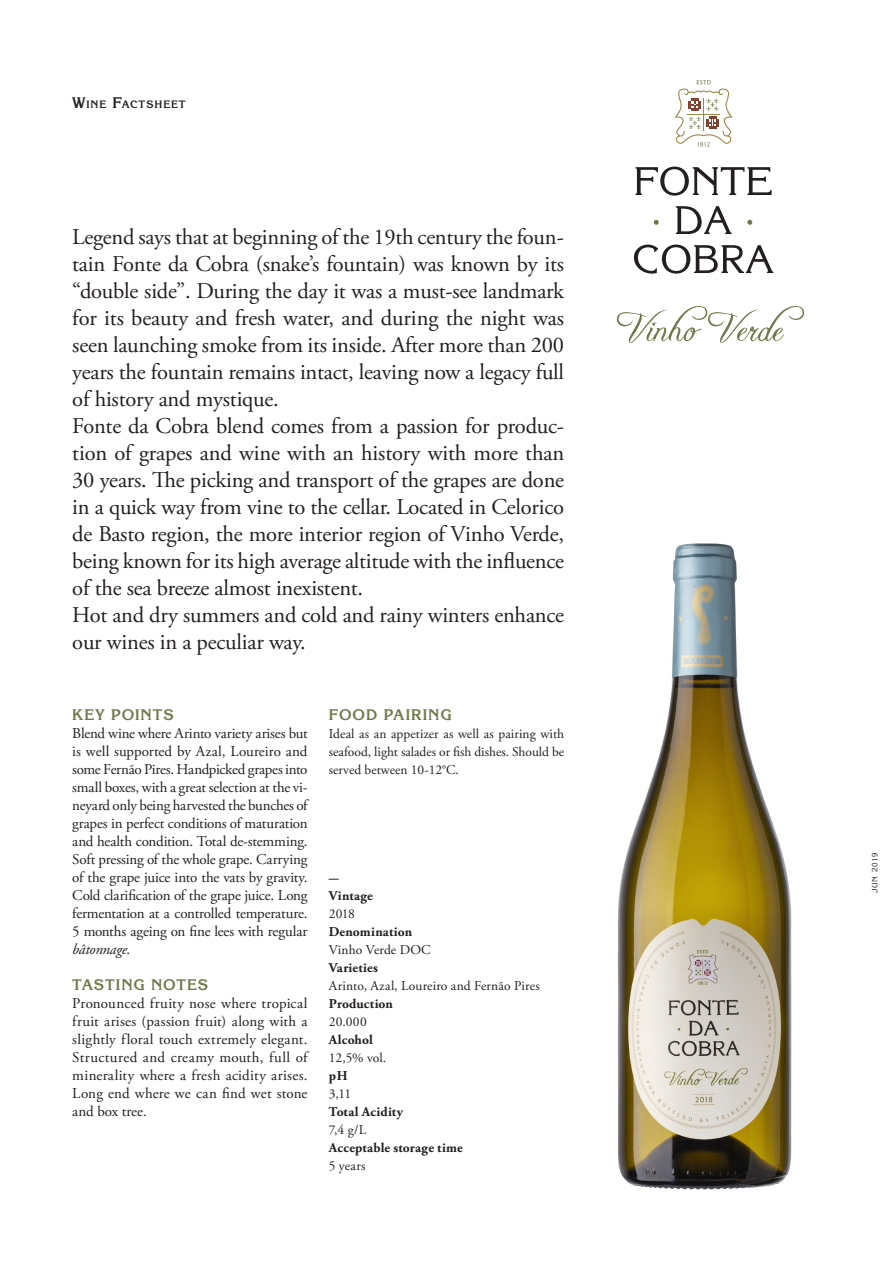
<style>
.page{position:relative;width:893px;height:1263px;background:#fff}
.page>*{position:absolute;margin:0;border:0;box-sizing:border-box;transform-origin:0 0}
.txt{font:22.5px/27px "Adobe Garamond Pro";letter-spacing:-.01em;color:#231f20;text-align:justify}
.txt-2{font:15px/18px "Adobe Garamond Pro";color:#231f20;text-align:justify}
.titulo{font:700 15px "Korinna Std";letter-spacing:.06em;color:#6f794a}
.txt-3{font:13.5px/18px "Adobe Garamond Pro";color:#231f20;text-align:justify}
.titulo_txt{font:700 13.5px "Adobe Garamond Pro";letter-spacing:.02em;color:#231f20}
.txt_parametros{font:13.5px "Adobe Garamond Pro";letter-spacing:.01em;color:#231f20}
.titulo_txt-2{font:13.5px "Adobe Garamond Pro";letter-spacing:.005em;color:#231f20}
.txt_parametros-2{font:700 13.5px "Adobe Garamond Pro";letter-spacing:.01em;color:#231f20}
.titulo_txt-3{font:700 13.5px "Adobe Garamond Pro";color:#231f20}
.titulo_parametros_00{font:700 13.5px "Adobe Garamond Pro";color:#231f20}
.titulo-2{font:700 10.5px "Korinna Std";letter-spacing:.09em;color:#231f20}
.titulo_txt-4{font:7.5px "Korinna Std";letter-spacing:.1em;color:#231f20}
.s1{font-size:15px}
.s2{font-style:italic}
</style>
<div class="page">
<svg style="left:634px;top:245px;width:139px;height:29px"></svg>
<svg style="left:747px;top:220px;width:5px;height:5px"></svg>
<svg style="left:676px;top:206px;width:56px;height:28px"></svg>
<svg style="left:654px;top:220px;width:5px;height:5px"></svg>
<svg style="left:635px;top:167px;width:137px;height:29px"></svg>
<svg style="left:675px;top:80px;width:57px;height:67px"></svg>
<hr style="left:687px;top:114px;width:33px;height:1px;background:#9e874a">
<svg style="left:617px;top:306px;width:187px;height:37px"></svg>
<img style="left:617px;top:543px;width:175px;height:647px">
<p class="titulo-2" style="left:72px;top:98px;width:115px"><span class="s1">W</span>INE <span class="s1">F</span>ACTSHEET</p>
<p class="txt" style="left:72px;top:224px;width:493px">Legend says that at beginning of the 19th century the foun&shy;tain Fonte da Cobra (snake’s fountain) was known by its “double side”. During the day it was a must-see landmark for its beauty and fresh water, and during the night was seen launching smoke from its inside. After more than 200 years the fountain remains intact, leaving now a legacy full of history and mystique.</p>
<p class="txt" style="left:72px;top:413px;width:493px">Fonte da Cobra blend comes from a passion for produc&shy;tion of grapes and wine with an history with more than 30 years. The picking and transport of the grapes are done in a quick way from vine to the cellar. Located in Celorico de Basto region, the more interior region of Vinho Verde, being known for its high average altitude with the influence of the sea breeze almost inexistent.</p>
<p class="txt" style="left:72px;top:602px;width:493px">Hot and dry summers and cold and rainy winters enhance our wines in a peculiar way.</p>
<p class="titulo" style="left:72px;top:705px;width:103px">KEY POINTS</p>
<p class="txt-2" style="left:72px;top:725px;width:237px">Blend wine where Arinto variety arises but is well supported by Azal, Loureiro and some Fernão Pires. Handpicked grapes into small boxes, with a great selection at the vi&shy;neyard only being harvested the bunches of grapes in perfect conditions of maturation and health condition. Total de-stemming.<br>Soft pressing of the whole grape. Carrying of the grape juice into the vats by gravity.<br>Cold clarification of the grape juice. Long fermentation at a controlled temperature.<br>5 months ageing on fine lees with regular <span class="s2">bâtonnage</span>.</p>
<p class="titulo" style="left:72px;top:975px;width:138px">TASTING NOTES</p>
<p class="txt-2" style="left:72px;top:995px;width:237px">Pronounced fruity nose where tropical fruit arises (passion fruit) along with a slightly floral touch extremely elegant.<br>Structured and creamy mouth, full of minerality where a fresh acidity arises.<br>Long end where we can find wet stone and box tree.</p>
<p class="titulo" style="left:329px;top:705px;width:124px">FOOD PAIRING</p>
<p class="txt-3" style="left:329px;top:725px;width:237px">Ideal as an appetizer as well as pairing with seafood, light salades or fish dishes. Should be served between 10-12°C.</p>
<p class="titulo_txt" style="left:329px;top:870px;width:12px">-</p>
<p class="titulo_txt" style="left:329px;top:888px;width:46px">Vintage</p>
<p class="titulo_txt-2" style="left:329px;top:906px;width:27px">2018</p>
<p class="titulo_txt" style="left:329px;top:924px;width:85px">Denomination</p>
<p class="titulo_txt-2" style="left:329px;top:942px;width:103px">Vinho Verde DOC</p>
<p class="titulo_txt" style="left:329px;top:960px;width:51px">Varieties</p>
<p class="txt_parametros" style="left:329px;top:978px;width:212px">Arinto, Azal, Loureiro and Fernão Pires</p>
<p class="txt_parametros-2" style="left:329px;top:996px;width:66px">Production</p>
<p class="txt_parametros" style="left:329px;top:1014px;width:40px">20.000</p>
<p class="titulo_txt-3" style="left:329px;top:1032px;width:45px">Alcohol</p>
<p class="txt_parametros" style="left:329px;top:1050px;width:59px">12,5% vol.</p>
<p class="titulo_parametros_00" style="left:329px;top:1068px;width:20px">pH</p>
<p class="txt_parametros" style="left:329px;top:1086px;width:24px">3,11</p>
<p class="titulo_txt" style="left:329px;top:1104px;width:76px">Total Acidity</p>
<p class="txt_parametros" style="left:329px;top:1122px;width:39px">7,4 g/L</p>
<p class="titulo_txt" style="left:329px;top:1140px;width:135px">Acceptable storage time</p>
<p class="titulo_txt-2" style="left:329px;top:1158px;width:38px">5 years</p>
<p class="titulo_txt-4" style="left:870px;top:893px;width:42px;rotate:-90deg">JUN 2019</p>
</div>
